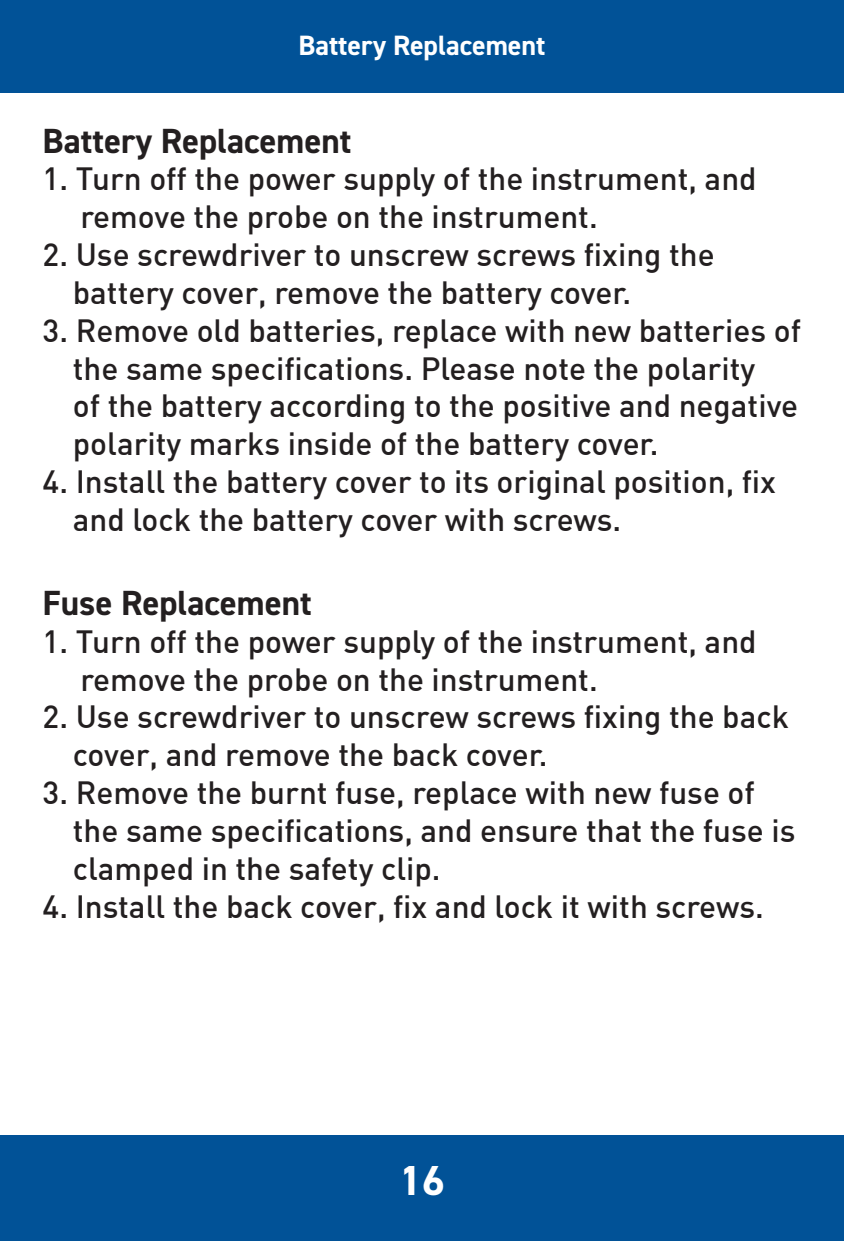
<style>
.page{position:relative;width:844px;height:1241px;background:#fff}
.page>*{position:absolute;margin:0;border:0;box-sizing:border-box;transform-origin:0 0}
.t1{font:700 42px "DIN2014";color:#fff}
.t2{font:700 35px "DIN2014";color:#231f20}
.t3{font:500 31.5px "DIN";color:#231f20}
.t4{font:700 28px "DIN2014";color:#fff}
</style>
<div class="page">
<div style="left:0;top:0;width:843px;height:93px;background:#015297"></div>
<div style="left:0;top:1135px;width:843px;height:105px;background:#015297"></div>
<p class="t4" style="left:298px;top:27px;width:248px">Battery Replacement</p>
<p class="t2" style="left:43px;top:117px;width:310px">Battery Replacement</p>
<p class="t3" style="left:43px;top:159px;width:715px">1. Turn off the power supply of the instrument, and</p>
<p class="t3" style="left:80px;top:197px;width:519px">remove the probe on the instrument.</p>
<p class="t3" style="left:43px;top:234px;width:673px">2. Use screwdriver to unscrew screws fixing the</p>
<p class="t3" style="left:73px;top:272px;width:559px">battery cover, remove the battery cover.</p>
<p class="t3" style="left:43px;top:310px;width:759px">3. Remove old batteries, replace with new batteries of</p>
<p class="t3" style="left:73px;top:348px;width:683px">the same specifications. Please note the polarity</p>
<p class="t3" style="left:73px;top:386px;width:726px">of the battery according to the positive and negative</p>
<p class="t3" style="left:73px;top:423px;width:587px">polarity marks inside of the battery cover.</p>
<p class="t3" style="left:43px;top:461px;width:734px">4. Install the battery cover to its original position, fix</p>
<p class="t3" style="left:73px;top:499px;width:550px">and lock the battery cover with screws.</p>
<p class="t2" style="left:43px;top:579px;width:271px">Fuse Replacement</p>
<p class="t3" style="left:43px;top:621px;width:715px">1. Turn off the power supply of the instrument, and</p>
<p class="t3" style="left:80px;top:659px;width:519px">remove the probe on the instrument.</p>
<p class="t3" style="left:43px;top:696px;width:747px">2. Use screwdriver to unscrew screws fixing the back</p>
<p class="t3" style="left:73px;top:734px;width:476px">cover, and remove the back cover.</p>
<p class="t3" style="left:43px;top:772px;width:713px">3. Remove the burnt fuse, replace with new fuse of</p>
<p class="t3" style="left:73px;top:810px;width:724px">the same specifications, and ensure that the fuse is</p>
<p class="t3" style="left:73px;top:848px;width:369px">clamped in the safety clip.</p>
<p class="t3" style="left:43px;top:885px;width:722px">4. Install the back cover, fix and lock it with screws.</p>
<p class="t1" style="left:399px;top:1152px;width:47px">16</p>
</div>
